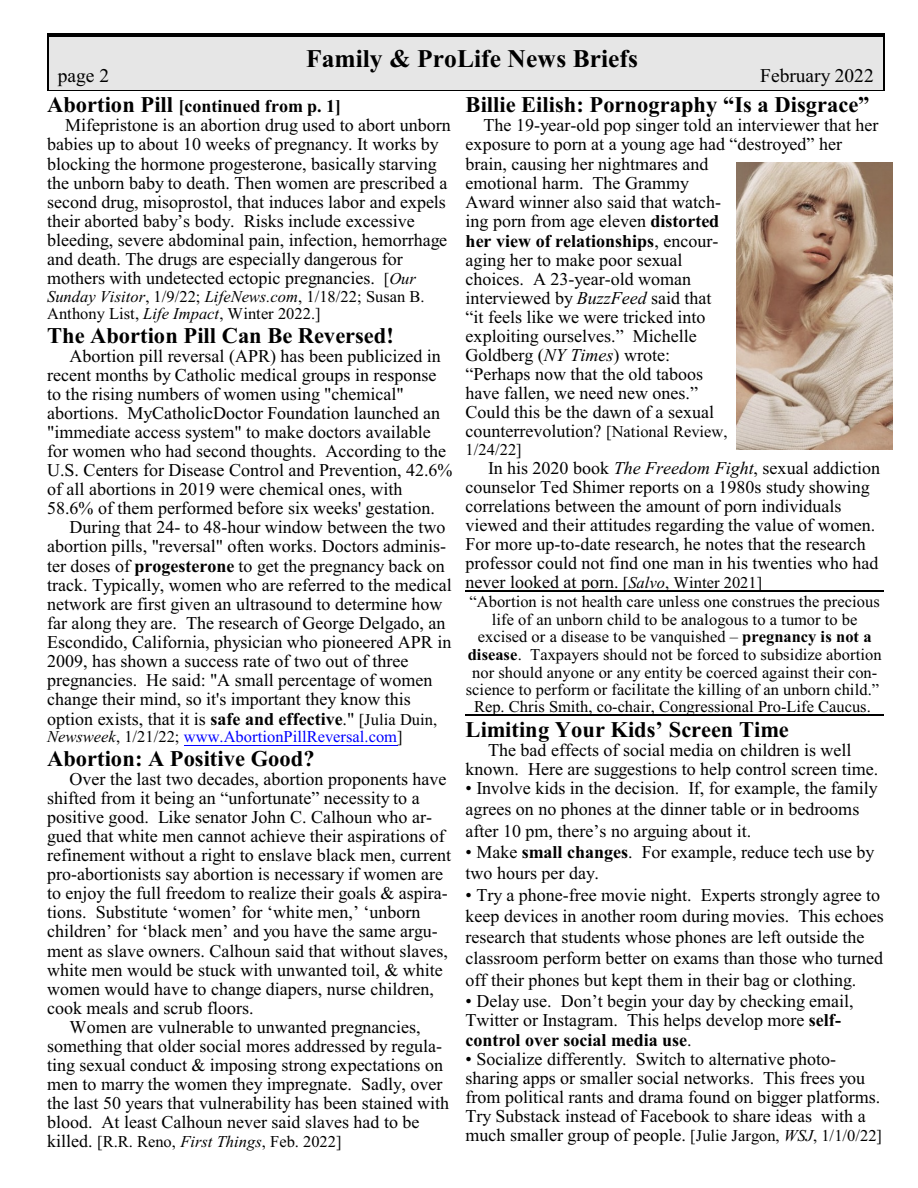
<style>
.page{position:relative;width:918px;height:1188px;background:#fff}
.page>*{position:absolute;margin:0;border:0;box-sizing:border-box;transform-origin:0 0}
.t1{font:700 25.5px "Times New Roman";color:#000}
.t2{font:700 22.5px "Times New Roman";color:#000}
.t3{font:19.5px "Times New Roman";color:#000}
.t4{font:18px/19px "Times New Roman";color:#000}
.t5{font:700 18px "Times New Roman";color:#000}
.t6{font:16.5px/17.5px "Times New Roman";color:#000}
.t7{font:16.5px "Times New Roman";color:#00f}
.s1{font-size:22.5px}
.s2{font-size:16.5px}
.s3{font-style:italic;font-size:16.5px}
.s4{font-style:italic}
.s5{font-weight:700}
.s6{font-style:italic;color:#000}
.s7{color:#000}
.s8{font-size:18px}
</style>
<div class="page">
<hr style="left:47px;top:34px;width:2px;height:57px;background:#000">
<hr style="left:883px;top:34px;width:1px;height:57px;background:#000">
<hr style="left:47px;top:34px;width:837px;height:1px;background:#000">
<hr style="left:47px;top:90px;width:837px;height:1px;background:#000">
<div style="left:49px;top:35px;width:834px;height:54px;background:#e6e6e6"></div>
<hr style="left:49px;top:35px;width:834px;height:2px;background:#000">
<img style="left:736px;top:162px;width:156px;height:287px">
<hr style="left:184px;top:745px;width:213px;height:1px;background:#00f">
<hr style="left:466px;top:590px;width:418px;height:2px;background:#000">
<hr style="left:466px;top:714px;width:418px;height:2px;background:#000">
<h1 class="t1" style="left:306px;top:50px;width:333px">Family &amp; ProLife News Briefs</h1>
<p class="t3" style="left:58px;top:68px;width:53px">page 2</p>
<p class="t3" style="left:760px;top:68px;width:115px">February 2022</p>
<p class="t5" style="left:47px;top:100px;width:296px"><span class="s1">Abortion Pill</span> [continued from p. 1]</p>
<p class="t4" style="left:65px;top:118px;width:387px">Mifepristone is an abortion drug used to abort unborn</p>
<p class="t4" style="left:47px;top:137px;width:393px">babies up to about 10 weeks of pregnancy. It works by</p>
<p class="t4" style="left:47px;top:156px;width:391px">blocking the hormone progesterone, basically starving</p>
<p class="t4" style="left:47px;top:175px;width:402px">the unborn baby to death. Then women are prescribed a</p>
<p class="t4" style="left:47px;top:194px;width:400px">second drug, misoprostol, that induces labor and expels</p>
<p class="t4" style="left:47px;top:213px;width:369px">their aborted baby’s body. Risks include excessive</p>
<p class="t4" style="left:47px;top:232px;width:401px">bleeding, severe abdominal pain, infection, hemorrhage</p>
<p class="t4" style="left:47px;top:251px;width:357px">and death. The drugs are especially dangerous for</p>
<p class="t4" style="left:47px;top:270px;width:370px">mothers with undetected ectopic pregnancies. <span class="s2">[</span><span class="s3">Our</span></p>
<p class="t6" style="left:47px;top:289px;width:379px"><span class="s4">Sunday Visitor</span>, 1/9/22; <span class="s4">LifeNews.com</span>, 1/18/22; Susan B.<br>Anthony List, <span class="s4">Life Impact</span>, Winter 2022.]</p>
<p class="t2" style="left:47px;top:327px;width:348px">The Abortion Pill Can Be Reversed!</p>
<p class="t4" style="left:70px;top:348px;width:373px">Abortion pill reversal (APR) has been publicized in</p>
<p class="t4" style="left:47px;top:367px;width:391px">recent months by Catholic medical groups in response</p>
<p class="t4" style="left:47px;top:386px;width:358px">to the rising numbers of women using "chemical"</p>
<p class="t4" style="left:47px;top:405px;width:395px">abortions. MyCatholicDoctor Foundation launched an</p>
<p class="t4" style="left:47px;top:424px;width:385px">"immediate access system" to make doctors available</p>
<p class="t4" style="left:47px;top:443px;width:401px">for women who had second thoughts. According to the</p>
<p class="t4" style="left:47px;top:462px;width:407px">U.S. Centers for Disease Control and Prevention, 42.6%</p>
<p class="t4" style="left:47px;top:481px;width:357px">of all abortions in 2019 were chemical ones, with</p>
<p class="t4" style="left:47px;top:500px;width:389px">58.6% of them performed before six weeks' gestation.</p>
<p class="t4" style="left:70px;top:520px;width:377px">During that 24- to 48-hour window between the two</p>
<p class="t4" style="left:47px;top:539px;width:401px">abortion pills, "reversal" often works. Doctors adminis-</p>
<p class="t4" style="left:47px;top:558px;width:399px">ter doses of <span class="s5">progesterone</span> to get the pregnancy back on</p>
<p class="t4" style="left:47px;top:577px;width:406px">track. Typically, women who are referred to the medical</p>
<p class="t4" style="left:47px;top:596px;width:397px">network are first given an ultrasound to determine how</p>
<p class="t4" style="left:47px;top:615px;width:400px">far along they are. The research of George Delgado, an</p>
<p class="t4" style="left:47px;top:634px;width:406px">Escondido, California, physician who pioneered APR in</p>
<p class="t4" style="left:47px;top:653px;width:363px">2009, has shown a success rate of two out of three</p>
<p class="t4" style="left:47px;top:673px;width:387px">pregnancies. He said: "A small percentage of women</p>
<p class="t4" style="left:47px;top:692px;width:365px">change their mind, so it's important they know this</p>
<p class="t4" style="left:47px;top:711px;width:392px">option exists, that it is <span class="s5">safe and effective</span>." <span class="s2">[Julia Duin,</span></p>
<p class="t7" style="left:47px;top:731px;width:357px"><span class="s6">Newsweek</span><span class="s7">, 1/21/22;</span> www.AbortionPillReversal.com<span class="s7">]</span></p>
<p class="t2" style="left:47px;top:750px;width:269px">Abortion: A Positive Good?</p>
<p class="t4" style="left:70px;top:771px;width:378px">Over the last two decades, abortion proponents have</p>
<p class="t4" style="left:47px;top:790px;width:374px">shifted from it being an “unfortunate” necessity to a</p>
<p class="t4" style="left:47px;top:809px;width:386px">positive good. Like senator John C. Calhoun who ar-</p>
<p class="t4" style="left:47px;top:828px;width:399px">gued that white men cannot achieve their aspirations of</p>
<p class="t4" style="left:47px;top:847px;width:406px">refinement without a right to enslave black men, current</p>
<p class="t4" style="left:47px;top:866px;width:397px">pro-abortionists say abortion is necessary if women are</p>
<p class="t4" style="left:47px;top:885px;width:402px">to enjoy the full freedom to realize their goals &amp; aspira-</p>
<p class="t4" style="left:47px;top:905px;width:375px">tions. Substitute ‘women’ for ‘white men,’ ‘unborn</p>
<p class="t4" style="left:47px;top:924px;width:392px">children’ for ‘black men’ and you have the same argu-</p>
<p class="t4" style="left:47px;top:943px;width:402px">ment as slave owners. Calhoun said that without slaves,</p>
<p class="t4" style="left:47px;top:962px;width:397px">white men would be stuck with unwanted toil, &amp; white</p>
<p class="t4" style="left:47px;top:981px;width:388px">women would have to change diapers, nurse children,</p>
<p class="t4" style="left:47px;top:1000px;width:208px">cook meals and scrub floors.</p>
<p class="t4" style="left:70px;top:1019px;width:353px">Women are vulnerable to unwanted pregnancies,</p>
<p class="t4" style="left:47px;top:1038px;width:397px">something that older social mores addressed by regula-</p>
<p class="t4" style="left:47px;top:1057px;width:398px">ting sexual conduct &amp; imposing strong expectations on</p>
<p class="t4" style="left:47px;top:1076px;width:397px">men to marry the women they impregnate. Sadly, over</p>
<p class="t4" style="left:47px;top:1095px;width:404px">the last 50 years that vulnerability has been stained with</p>
<p class="t4" style="left:47px;top:1114px;width:374px">blood. At least Calhoun never said slaves had to be</p>
<p class="t6" style="left:47px;top:1135px;width:296px"><span class="s8">killed.</span> [R.R. Reno, <span class="s4">First Things</span>, Feb. 2022]</p>
<p class="t2" style="left:466px;top:97px;width:405px">Billie Eilish: Pornography “Is a Disgrace”</p>
<p class="t4" style="left:466px;top:118px;width:414px;text-indent:18px">The 19-year-old pop singer told an interviewer that her exposure to porn at a young age had “destroyed” her brain, causing her nightmares and<br>emotional harm. The Grammy<br>Award winner also said that watch-<br>ing porn from age eleven <span class="s5">distorted<br>her view of relationships</span>, encour-<br>aging her to make poor sexual<br>choices. A 23-year-old woman<br>interviewed by <span class="s4">BuzzFeed</span> said that<br>“it feels like we were tricked into<br>exploiting ourselves.” Michelle<br>Goldberg (<span class="s4">NY Times</span>) wrote:<br>“Perhaps now that the old taboos<br>have fallen, we need new ones.”<br>Could this be the dawn of a sexual<br>counterrevolution? <span class="s2">[National Review,</span></p>
<p class="t6" style="left:466px;top:442px;width:58px">1/24/22]</p>
<p class="t4" style="left:466px;top:460px;width:416px;text-indent:22px">In his 2020 book <span class="s4">The Freedom Fight</span>, sexual addiction counselor Ted Shimer reports on a 1980s study showing correlations between the amount of porn individuals viewed and their attitudes regarding the value of women.<br>For more up-to-date research, he notes that the research professor could not find one man in his twenties who had never looked at porn. <span class="s2">[</span><span class="s3">Salvo</span><span class="s2">, Winter 2021]</span></p>
<p class="t6" style="left:466px;top:594px;width:417px;text-align:center">“Abortion is not health care unless one construes the precious life of an unborn child to be analogous to a tumor to be excised or a disease to be vanquished – <span class="s5">pregnancy is not a disease</span>. Taxpayers should not be forced to subsidize abortion nor should anyone or any entity be coerced against their con&shy;science to perform or facilitate the killing of an unborn child.” Rep. Chris Smith, co-chair, Congressional Pro-Life Caucus.</p>
<p class="t2" style="left:466px;top:722px;width:325px">Limiting Your Kids’ Screen Time</p>
<p class="t4" style="left:466px;top:742px;width:414px;text-align:center">The bad effects of social media on children is well known. Here are suggestions to help control screen time.</p>
<p class="t4" style="left:466px;top:779px;width:414px;line-height:21.3px">• Involve kids in the decision. If, for example, the family agrees on no phones at the dinner table or in bedrooms after 10 pm, there’s no arguing about it.</p>
<p class="t4" style="left:466px;top:843px;width:410px;line-height:21.3px">• Make <span class="s5">small changes</span>. For example, reduce tech use by two hours per day.</p>
<p class="t4" style="left:466px;top:886px;width:420px;line-height:21.3px">• Try a phone-free movie night. Experts strongly agree to keep devices in another room during movies. This echoes research that students whose phones are left outside the classroom perform better on exams than those who turned off their phones but kept them in their bag or clothing.</p>
<p class="t4" style="left:466px;top:993px;width:390px;line-height:19.5px">• Delay use. Don’t begin your day by checking email,<br>Twitter or Instagram. This helps develop more <span class="s5">self&shy;control over social media use</span>.</p>
<p class="t4" style="left:466px;top:1051px;width:418px">• Socialize differently. Switch to alternative photo&shy;sharing apps or smaller social networks. This frees you from political rants and drama found on bigger platforms.<br>Try Substack instead of Facebook to share ideas with a much smaller group of people. <span class="s2">[Julie Jargon,</span> <span class="s3">WSJ</span><span class="s2">, 1/1/0/22]</span></p>
</div>
